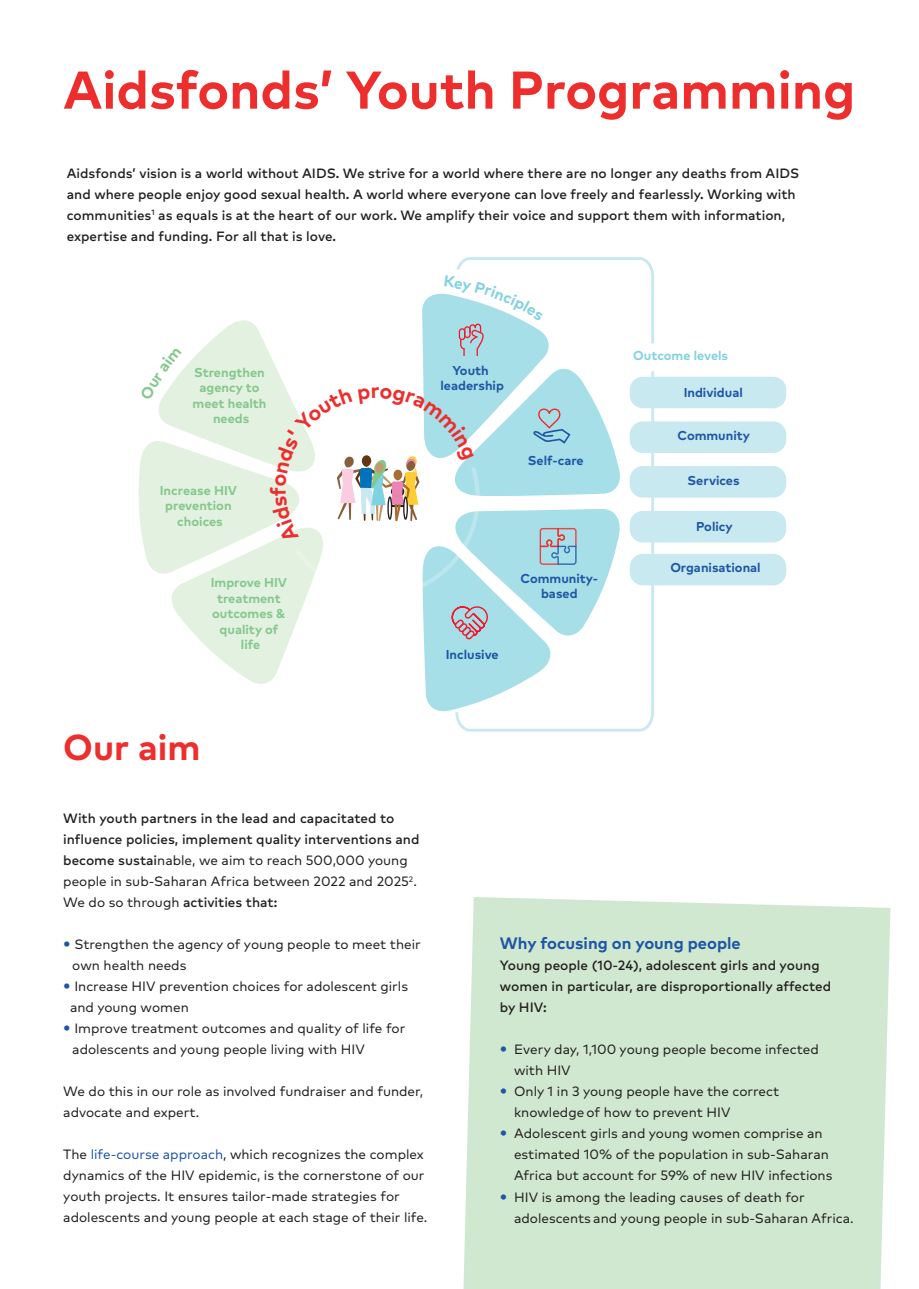
<style>
.page{position:relative;width:919px;height:1289px;background:#fff}
.page>*{position:absolute;margin:0;border:0;box-sizing:border-box;transform-origin:0 0}
.t1{font:700 52.95px "FF Mark Pro AF";color:#ee2d2d}
.t2{font:700 36px "FF Mark Pro AF";color:#ee2d2d}
.t3{font:700 16.5px "FF Mark Pro AF";color:#1e56a6}
.t4{font:13.5px/21px "FF Mark Pro AF";color:#231f20}
.t5{font:500 13.5px/21px "FF Mark Pro AF";color:#231f20}
.t6{font:700 12.9px/15.5px "FF Mark Pro AF";color:#83c88b;text-align:center}
.t7{font:700 12.9px/15.5px "FF Mark Pro AF";color:#1e56a6;text-align:center}
.t8{font:700 12.9px "FF Mark Pro AF";color:#81d2e0}
.s1{font-weight:400}
.s2{color:#1e56a6}
</style>
<div class="page">
<div style="left:463px;top:897px;width:427px;height:391px;background:#d1e8d0"></div>
<div style="left:629px;top:377px;width:157px;height:31px;background:#c9e9f1;border-radius:13px"></div>
<img style="left:442px;top:394px;width:345px;height:338px">
<svg style="left:501px;top:1046px;width:20px;height:9px"></svg>
<svg style="left:501px;top:1088px;width:20px;height:9px"></svg>
<svg style="left:501px;top:1130px;width:20px;height:9px"></svg>
<svg style="left:501px;top:1193px;width:5px;height:6px"></svg>
<svg style="left:139px;top:257px;width:516px;height:454px"></svg>
<h1 class="t1" style="left:63px;top:50px;width:793px">Aidsfonds’ Youth Programming</h1>
<p class="t5" style="left:67px;top:161px;width:734px">Aidsfonds’ vision is a world without AIDS. We strive for a world where there are no longer any deaths from AIDS and where people enjoy good sexual health. A world where everyone can love freely and fearlessly. Working with communities<sup>1</sup> as equals is at the heart of our work. We amplify their voice and support them with information, expertise and funding. For all that is love.</p>
<p class="t6" style="left:192px;top:363px;width:75px">Strengthen agency to meet health needs</p>
<p class="t6" style="left:160px;top:481px;width:79px">Increase HIV prevention choices</p>
<p class="t6" style="left:211px;top:574px;width:78px">Improve HIV treatment outcomes &amp; quality of life</p>
<p class="t7" style="left:440px;top:361px;width:65px">Youth leadership</p>
<p class="t7" style="left:527px;top:451px;width:57px">Self-care</p>
<p class="t7" style="left:445px;top:645px;width:54px">Inclusive</p>
<p class="t7" style="left:520px;top:569px;width:79px">Community&shy;based</p>
<p class="t8" style="left:633px;top:346px;width:96px">Outcome levels</p>
<p class="t7" style="left:683px;top:384px;width:61px">Individual</p>
<p class="t7" style="left:677px;top:427px;width:74px">Community</p>
<p class="t7" style="left:687px;top:471px;width:54px">Services</p>
<p class="t7" style="left:696px;top:518px;width:38px">Policy</p>
<p class="t7" style="left:670px;top:559px;width:92px">Organisational</p>
<h2 class="t2" style="left:63px;top:720px;width:139px">Our aim</h2>
<p class="t5" style="left:63px;top:806px;width:358px">With youth partners in the lead and capacitated to influence policies, implement quality interventions and become sustai<span class="s1">nable, we aim to reach 500,000 young people in sub-Saharan Africa between 2022 and 2025</span><sup>2</sup><span class="s1">.<br>We do so through</span> activities that:</p>
<p class="t4" style="left:74px;top:932px;width:348px">Strengthen the agency of young people to meet their</p>
<p class="t4" style="left:72px;top:953px;width:116px">own health needs</p>
<p class="t4" style="left:74px;top:974px;width:335px">Increase HIV prevention choices for adolescent girls</p>
<p class="t4" style="left:70px;top:995px;width:120px">and young women</p>
<p class="t4" style="left:74px;top:1016px;width:332px">Improve treatment outcomes and quality of life for</p>
<p class="t4" style="left:72px;top:1037px;width:294px">adolescents and young people living with HIV</p>
<p class="t4" style="left:63px;top:1079px;width:361px">We do this in our role as involved fundraiser and funder, advocate and expert.</p>
<p class="t4" style="left:63px;top:1142px;width:365px">The <span class="s2">life-course approach</span>, which recognizes the complex dynamics of the HIV epidemic, is the cornerstone of our youth projects. It ensures tailor-made strategies for adolescents and young people at each stage of their life.</p>
<p class="t3" style="left:500px;top:930px;width:242px">Why focusing on young people</p>
<p class="t5" style="left:500px;top:953px;width:333px">Young people (10-24), adolescent girls and young women in particular, are disproportionally affected by HIV:</p>
<p class="t4" style="left:514px;top:1037px;width:341px">Every day, 1,100 young people become infected<br>with HIV<br>Only 1 in 3 young people have the correct<br>knowledge of how to prevent HIV<br>Adolescent girls and young women comprise an estimated 10% of the population in sub-Saharan Africa but account for 59% of new HIV infections HIV is among the leading causes of death for adolescents and young people in sub-Saharan Africa.</p>
</div>
